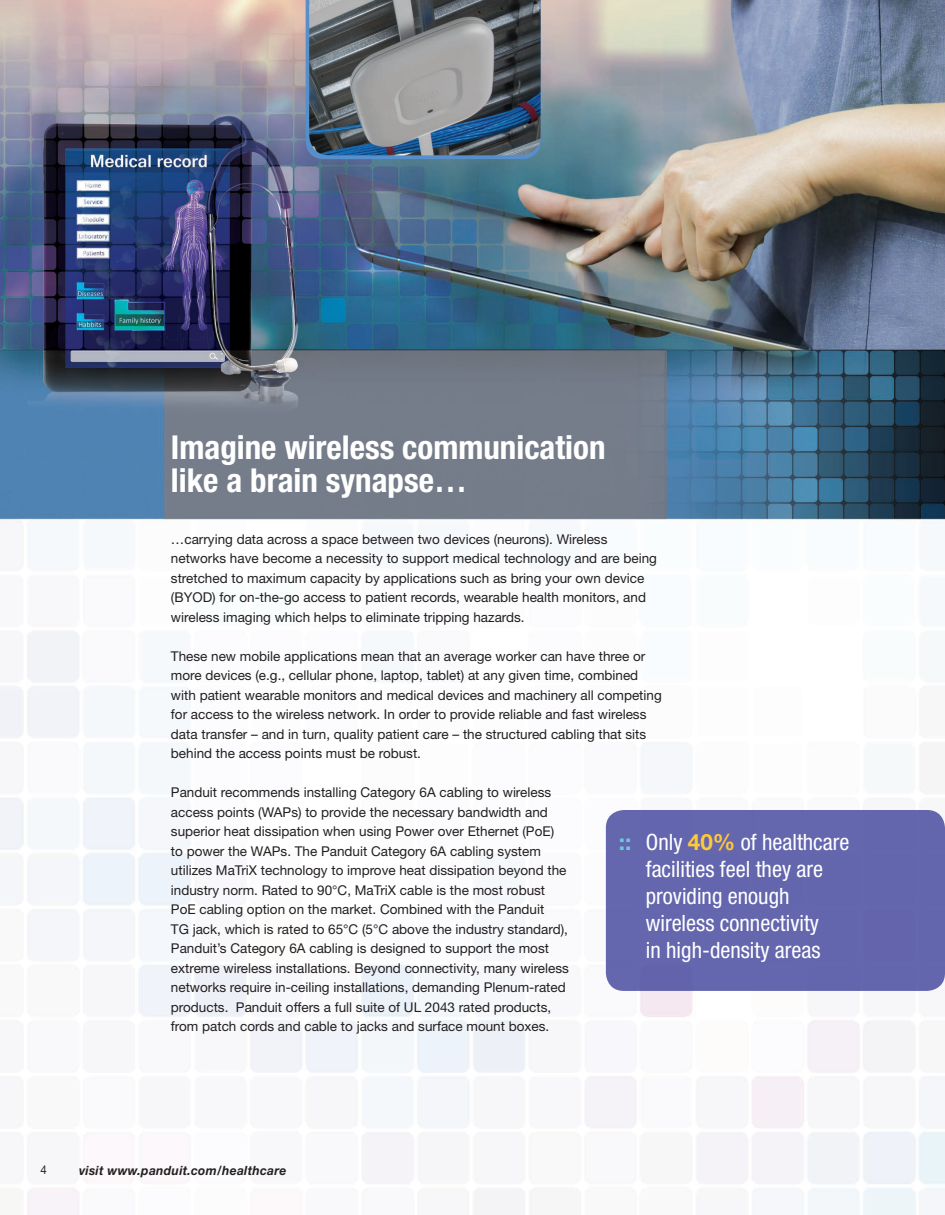
<style>
.page{position:relative;width:945px;height:1215px;background:#fff}
.page>*{position:absolute;margin:0;border:0;box-sizing:border-box;transform-origin:0 0}
.t1{font:700 condensed 33px/33px "Helvetica Neue LT Std";color:#fff}
.t2{font:condensed 22.5px/27px "Helvetica Neue LT Std";color:#fff}
.t3{font:13.5px/19.5px "Helvetica Neue LT Std";color:#231f20}
.t4{font:italic 700 12.75px "Helvetica Neue LT Std";letter-spacing:.025em;color:#231f20;scale:.95 1}
.t5{font:12px "Helvetica Neue LT Std";color:#231f20;scale:.95 1}
.s1{font-weight:700;font-stretch:normal;color:#6dccdc}
.s2{font-weight:700;font-stretch:normal;color:#ffc938}
</style>
<div class="page">
<img style="left:0;top:0;width:945px;height:1215px">
<svg style="left:306px;top:0;width:235px;height:159px"></svg>
<img style="left:309px;top:0;width:232px;height:155px">
<div style="left:606px;top:810px;width:339px;height:181px;background:#6466ae;border-radius:18px"></div>
<h1 class="t1" style="left:171px;top:431px;width:436px">Imagine wireless communication like a brain synapse…</h1>
<p class="t3" style="left:171px;top:529px;width:488px">…carrying data across a space between two devices (neurons). Wireless networks have become a necessity to support medical technology and are being stretched to maximum capacity by applications such as bring your own device (BYOD) for on-the-go access to patient records, wearable health monitors, and wireless imaging which helps to eliminate tripping hazards.</p>
<p class="t3" style="left:171px;top:646px;width:492px">These new mobile applications mean that an average worker can have three or more devices (e.g., cellular phone, laptop, tablet) at any given time, combined with patient wearable monitors and medical devices and machinery all competing for access to the wireless network. In order to provide reliable and fast wireless data transfer – and in turn, quality patient care – the structured cabling that sits behind the access points must be robust.</p>
<p class="t3" style="left:171px;top:782px;width:400px">Panduit recommends installing Category 6A cabling to wireless access points (WAPs) to provide the necessary bandwidth and superior heat dissipation when using Power over Ethernet (PoE) to power the WAPs. The Panduit Category 6A cabling system utilizes MaTriX technology to improve heat dissipation beyond the industry norm. Rated to 90°C, MaTriX cable is the most robust PoE cabling option on the market. Combined with the Panduit<br>TG jack, which is rated to 65°C (5°C above the industry standard), Panduit’s Category 6A cabling is designed to support the most extreme wireless installations. Beyond connectivity, many wireless networks require in-ceiling installations, demanding Plenum-rated products. Panduit offers a full suite of UL 2043 rated products, from patch cords and cable to jacks and surface mount boxes.</p>
<h2 class="t2" style="left:646px;top:828px;width:205px;text-indent:-27px"><span class="s1">::</span> Only <span class="s2">40%</span> of healthcare facilities feel they are providing enough wireless connectivity<br>in high-density areas</h2>
<p class="t5" style="left:40px;top:1163px;width:8px">4</p>
<p class="t4" style="left:79px;top:1162px;width:220px">visit www.panduit.com/healthcare</p>
</div>
